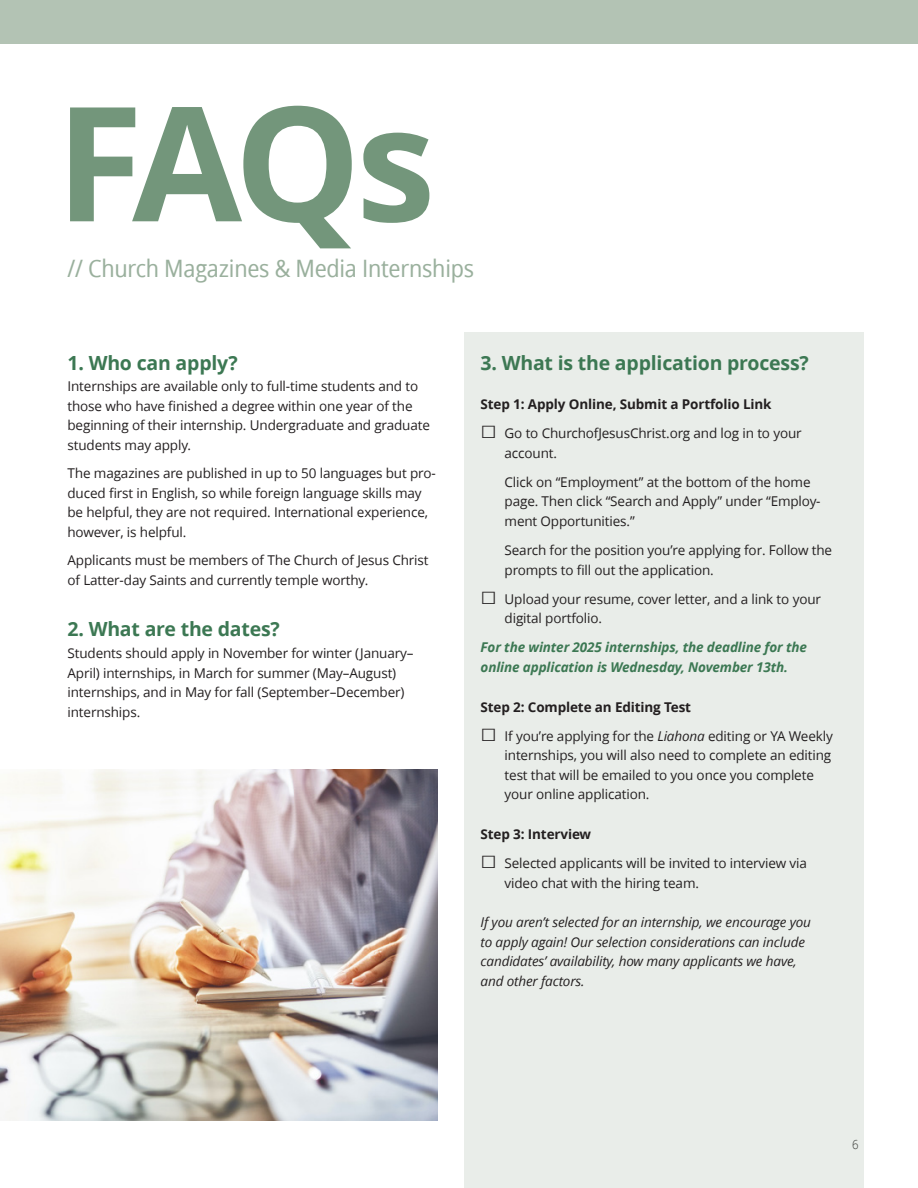
<style>
.page{position:relative;width:918px;height:1188px;background:#fff}
.page>*{position:absolute;margin:0;border:0;box-sizing:border-box;transform-origin:0 0}
.Main_Title{font:700 159.45px "Zoramlds Lat";color:#73967b}
.Title_Church_Magazines{font:24px "Zoram Condlds Lat";letter-spacing:-.01em;color:#9ab09d}
.FAQ_Title{font:700 19.5px "Zoramlds Lat";letter-spacing:-.01em;color:#3c7853}
.body{font:13.5px/19.5px "Zoramlds Lat";letter-spacing:-.01em;color:#231f20}
.body-2{font:italic 13.5px/19.5px "Zoramlds Lat";letter-spacing:-.01em;color:#231f20}
.body-3{font:italic 700 13.5px/19.5px "Zoramlds Lat";letter-spacing:-.01em;color:#3c7853}
.body-4{font:700 13.5px "Zoramlds Lat";letter-spacing:-.01em;color:#231f20}
.t1{font:300 12.75px "Zoram Condlds Lat";color:#231f20}
.s1{font-size:27px}
.s2{font-style:italic}
</style>
<div class="page">
<div style="left:464px;top:333px;width:400px;height:855px;background:#e9ede9"></div>
<img style="left:0;top:770px;width:438px;height:350px">
<div style="left:0;top:0;width:918px;height:43px;background:#b3c3b4"></div>
<p class="Main_Title" style="left:56px;top:43px;width:381px">FAQs</p>
<p class="Title_Church_Magazines" style="left:68px;top:250px;width:408px">// Church Magazines &amp; Media Internships</p>
<p class="FAQ_Title" style="left:68px;top:348px;width:172px">1. Who can apply?</p>
<p class="body" style="left:68px;top:377px;width:364px">Internships are available only to full-time students and to those who have finished a degree within one year of the beginning of their internship. Undergraduate and graduate students may apply.</p>
<p class="body" style="left:68px;top:464px;width:370px">The magazines are published in up to 50 languages but pro&shy;duced first in English, so while foreign language skills may be helpful, they are not required. International experience, however, is helpful.</p>
<p class="body" style="left:68px;top:551px;width:363px">Applicants must be members of The Church of Jesus Christ of Latter-day Saints and currently temple worthy.</p>
<p class="FAQ_Title" style="left:68px;top:615px;width:214px">2. What are the dates?</p>
<p class="body" style="left:68px;top:644px;width:348px">Students should apply in November for winter (January– April) internships, in March for summer (May–August) internships, and in May for fall (September–December) internships.</p>
<p class="FAQ_Title" style="left:481px;top:348px;width:330px">3. What is the application process?</p>
<p class="body-4" style="left:481px;top:394px;width:293px">Step 1: Apply Online, Submit a Portfolio Link</p>
<p class="body" style="left:505px;top:424px;width:299px;text-indent:-24px"><span class="s1">□</span> Go to ChurchofJesusChrist.org and log in to your account.</p>
<p class="body" style="left:505px;top:472px;width:318px">Click on “Employment” at the bottom of the home page. Then click “Search and Apply” under “Employ&shy;ment Opportunities.”</p>
<p class="body" style="left:505px;top:541px;width:329px">Search for the position you’re applying for. Follow the prompts to fill out the application.</p>
<p class="body" style="left:505px;top:589px;width:318px;text-indent:-24px"><span class="s1">□</span> Upload your resume, cover letter, and a link to your digital portfolio.</p>
<p class="body-3" style="left:481px;top:638px;width:328px">For the winter 2025 internships, the deadline for the online application is Wednesday, November 13th.</p>
<p class="body-4" style="left:481px;top:697px;width:212px">Step 2: Complete an Editing Test</p>
<p class="body" style="left:505px;top:726px;width:330px;text-indent:-24px"><span class="s1">□</span> If you’re applying for the <span class="s2">Liahona</span> editing or YA Weekly internships, you will also need to complete an editing test that will be emailed to you once you complete your online application.</p>
<p class="body-4" style="left:481px;top:824px;width:112px">Step 3: Interview</p>
<p class="body" style="left:505px;top:853px;width:304px;text-indent:-24px"><span class="s1">□</span> Selected applicants will be invited to interview via video chat with the hiring team.</p>
<p class="body-2" style="left:481px;top:913px;width:332px">If you aren’t selected for an internship, we encourage you to apply again! Our selection considerations can include candidates’ availability, how many applicants we have, and other factors.</p>
<p class="t1" style="left:852px;top:1135px;width:8px">6</p>
</div>
